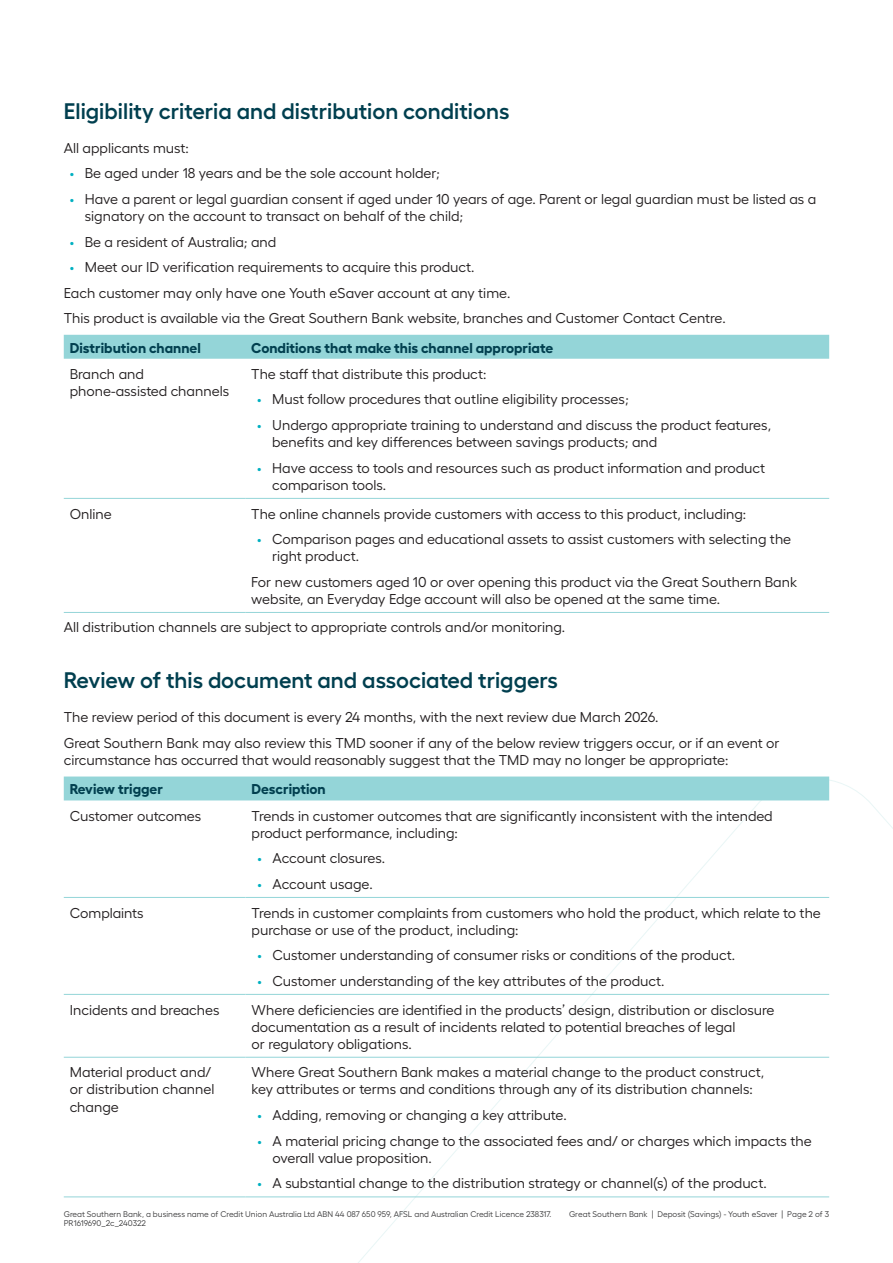
<style>
.page{position:relative;width:893px;height:1263px;background:#fff}
.page>*{position:absolute;margin:0;border:0;box-sizing:border-box;transform-origin:0 0}
._2__Title{font:600 22.5px "Hellix";color:#013f4f}
._4__Body_Copy{font:14.25px/17.1px "Hellix";color:#231f20}
._3__Subtitle{font:700 14.25px "Hellix";color:#013f4f}
.t1{font:8.25px "Hellix";color:#3e3e3f}
.s1{color:#00b0c1}
</style>
<div class="page">
<svg style="left:324px;top:778px;width:569px;height:485px"></svg>
<div style="left:64px;top:335px;width:765px;height:24px;background:#94d5d8"></div>
<hr style="left:64px;top:498px;width:181px;height:1px;background:#94d5d8">
<hr style="left:245px;top:498px;width:584px;height:1px;background:#94d5d8">
<hr style="left:64px;top:612px;width:181px;height:1px;background:#94d5d8">
<hr style="left:245px;top:612px;width:584px;height:1px;background:#94d5d8">
<div style="left:64px;top:776px;width:765px;height:24px;background:#94d5d8"></div>
<hr style="left:64px;top:897px;width:182px;height:1px;background:#94d5d8">
<hr style="left:246px;top:897px;width:583px;height:1px;background:#94d5d8">
<hr style="left:64px;top:994px;width:182px;height:1px;background:#94d5d8">
<hr style="left:246px;top:994px;width:583px;height:1px;background:#94d5d8">
<hr style="left:64px;top:1057px;width:182px;height:1px;background:#94d5d8">
<hr style="left:246px;top:1057px;width:583px;height:1px;background:#94d5d8">
<hr style="left:64px;top:1196px;width:182px;height:1px;background:#94d5d8">
<hr style="left:246px;top:1196px;width:583px;height:1px;background:#94d5d8">
<p class="_2__Title" style="left:64px;top:93px;width:447px">Eligibility criteria and distribution conditions</p>
<p class="_4__Body_Copy" style="left:64px;top:138px;width:127px">All applicants must:</p>
<p class="_4__Body_Copy" style="left:70px;top:163px;width:372px"><span class="s1">•</span> Be aged under 18 years and be the sole account holder;</p>
<p class="_4__Body_Copy" style="left:85px;top:189px;width:733px;text-indent:-15px"><span class="s1">•</span> Have a parent or legal guardian consent if aged under 10 years of age. Parent or legal guardian must be listed as a signatory on the account to transact on behalf of the child;</p>
<p class="_4__Body_Copy" style="left:70px;top:232px;width:208px"><span class="s1">•</span> Be a resident of Australia; and</p>
<p class="_4__Body_Copy" style="left:70px;top:257px;width:406px"><span class="s1">•</span> Meet our ID verification requirements to acquire this product.</p>
<p class="_4__Body_Copy" style="left:64px;top:283px;width:448px">Each customer may only have one Youth eSaver account at any time.</p>
<p class="_4__Body_Copy" style="left:64px;top:308px;width:663px">This product is available via the Great Southern Bank website, branches and Customer Contact Centre.</p>
<p class="_3__Subtitle" style="left:70px;top:336px;width:133px">Distribution channel</p>
<p class="_3__Subtitle" style="left:251px;top:336px;width:303px">Conditions that make this channel appropriate</p>
<p class="_4__Body_Copy" style="left:70px;top:364px;width:161px">Branch and phone-assisted channels</p>
<p class="_4__Body_Copy" style="left:251px;top:364px;width:237px">The staff that distribute this product:</p>
<p class="_4__Body_Copy" style="left:257px;top:389px;width:373px"><span class="s1">•</span> Must follow procedures that outline eligibility processes;</p>
<p class="_4__Body_Copy" style="left:272px;top:415px;width:500px;text-indent:-15px"><span class="s1">•</span> Undergo appropriate training to understand and discuss the product features, benefits and key differences between savings products; and</p>
<p class="_4__Body_Copy" style="left:272px;top:458px;width:495px;text-indent:-15px"><span class="s1">•</span> Have access to tools and resources such as product information and product comparison tools.</p>
<p class="_4__Body_Copy" style="left:70px;top:503px;width:44px">Online</p>
<p class="_4__Body_Copy" style="left:251px;top:503px;width:496px">The online channels provide customers with access to this product, including:</p>
<p class="_4__Body_Copy" style="left:272px;top:529px;width:521px;text-indent:-15px"><span class="s1">•</span> Comparison pages and educational assets to assist customers with selecting the right product.</p>
<p class="_4__Body_Copy" style="left:251px;top:572px;width:547px">For new customers aged 10 or over opening this product via the Great Southern Bank website, an Everyday Edge account will also be opened at the same time.</p>
<p class="_4__Body_Copy" style="left:64px;top:617px;width:503px">All distribution channels are subject to appropriate controls and/or monitoring.</p>
<p class="_2__Title" style="left:64px;top:663px;width:496px">Review of this document and associated triggers</p>
<p class="_4__Body_Copy" style="left:64px;top:707px;width:596px">The review period of this document is every 24 months, with the next review due March 2026.</p>
<p class="_4__Body_Copy" style="left:64px;top:733px;width:717px">Great Southern Bank may also review this TMD sooner if any of the below review triggers occur, or if an event or circumstance has occurred that would reasonably suggest that the TMD may no longer be appropriate:</p>
<p class="_3__Subtitle" style="left:70px;top:778px;width:95px">Review trigger</p>
<p class="_3__Subtitle" style="left:252px;top:778px;width:76px">Description</p>
<p class="_4__Body_Copy" style="left:70px;top:806px;width:133px">Customer outcomes</p>
<p class="_4__Body_Copy" style="left:252px;top:806px;width:523px">Trends in customer outcomes that are significantly inconsistent with the intended product performance, including:</p>
<p class="_4__Body_Copy" style="left:258px;top:848px;width:129px"><span class="s1">•</span> Account closures.</p>
<p class="_4__Body_Copy" style="left:258px;top:874px;width:117px"><span class="s1">•</span> Account usage.</p>
<p class="_4__Body_Copy" style="left:70px;top:902px;width:75px">Complaints</p>
<p class="_4__Body_Copy" style="left:252px;top:902px;width:571px">Trends in customer complaints from customers who hold the product, which relate to the purchase or use of the product, including:</p>
<p class="_4__Body_Copy" style="left:258px;top:945px;width:479px"><span class="s1">•</span> Customer understanding of consumer risks or conditions of the product.</p>
<p class="_4__Body_Copy" style="left:258px;top:971px;width:408px"><span class="s1">•</span> Customer understanding of the key attributes of the product.</p>
<p class="_4__Body_Copy" style="left:70px;top:999px;width:151px">Incidents and breaches</p>
<p class="_4__Body_Copy" style="left:252px;top:999px;width:524px">Where deficiencies are identified in the products’ design, distribution or disclosure documentation as a result of incidents related to potential breaches of legal<br>or regulatory obligations.</p>
<p class="_4__Body_Copy" style="left:70px;top:1062px;width:146px">Material product and/ or distribution channel change</p>
<p class="_4__Body_Copy" style="left:252px;top:1062px;width:514px">Where Great Southern Bank makes a material change to the product construct, key attributes or terms and conditions through any of its distribution channels:</p>
<p class="_4__Body_Copy" style="left:258px;top:1105px;width:311px"><span class="s1">•</span> Adding, removing or changing a key attribute.</p>
<p class="_4__Body_Copy" style="left:273px;top:1131px;width:541px;text-indent:-15px"><span class="s1">•</span> A material pricing change to the associated fees and/ or charges which impacts the overall value proposition.</p>
<p class="_4__Body_Copy" style="left:258px;top:1173px;width:511px"><span class="s1">•</span> A substantial change to the distribution strategy or channel(s) of the product.</p>
<p class="t1" style="left:64px;top:1207px;width:489px">Great Southern Bank, a business name of Credit Union Australia Ltd ABN 44 087 650 959, AFSL and Australian Credit Licence 238317.</p>
<p class="t1" style="left:569px;top:1207px;width:262px">Great Southern Bank | Deposit (Savings) - Youth eSaver | Page 2 of 3</p>
<p class="t1" style="left:64px;top:1217px;width:84px">PR1619690_2c_240322</p>
</div>
